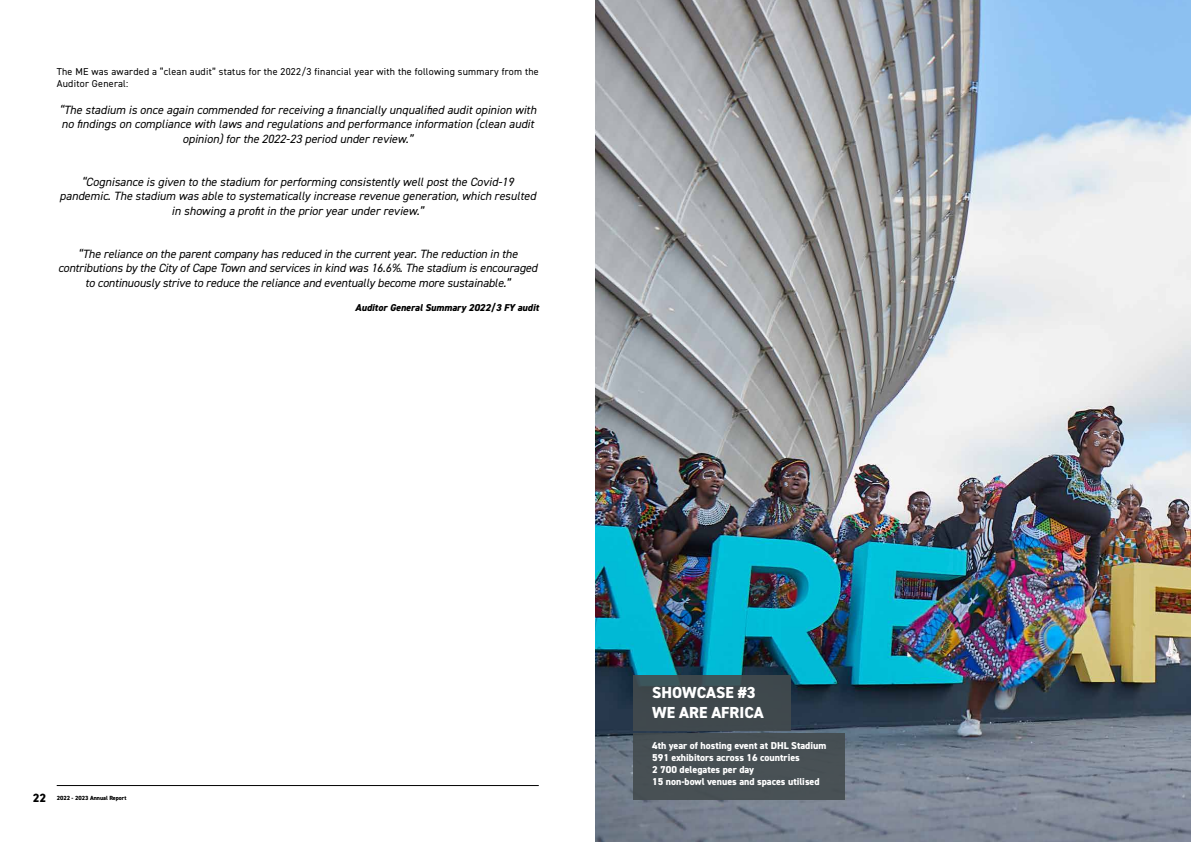
<style>
.page{position:relative;width:1191px;height:842px;background:#fff}
.page>*{position:absolute;margin:0;border:0;box-sizing:border-box;transform-origin:0 0}
.t1{font:800 16px/19.2px "DIN2014";color:#fff}
.t2{font:italic 12px/14.4px "DIN2014";color:#000;text-align:center}
.t3{font:800 10px/12px "DIN2014";color:#fff}
.t4{font:10px/12px "DIN2014";letter-spacing:.025em;color:#000}
.t5{font:italic 800 10px "DIN2014";color:#000}
.t6{font:800 6px "DIN2014";color:#000}
.s1{font-size:12px}
</style>
<div class="page">
<img style="left:595px;top:0;width:596px;height:842px">
<div style="left:634px;top:675px;width:157px;height:55px;background:#434b4e"></div>
<div style="left:634px;top:733px;width:211px;height:66px;background:#434b4e"></div>
<hr style="left:57px;top:785px;width:482px;height:1px;background:#000">
<p class="t4" style="left:57px;top:66px;width:483px">The ME was awarded a “clean audit” status for the 2022/3 financial year with the following summary from the<br>Auditor General:</p>
<p class="t2" style="left:59px;top:102px;width:478px">“The stadium is once again commended for receiving a financially unqualified audit opinion with no findings on compliance with laws and regulations and performance information (clean audit opinion) for the 2022-23 period under review.”</p>
<p class="t2" style="left:60px;top:174px;width:478px">“Cognisance is given to the stadium for performing consistently well post the Covid-19 pandemic. The stadium was able to systematically increase revenue generation, which resulted in showing a profit in the prior year under review.”</p>
<p class="t2" style="left:58px;top:246px;width:481px">“The reliance on the parent company has reduced in the current year. The reduction in the contributions by the City of Cape Town and services in kind was 16.6%. The stadium is encouraged to continuously strive to reduce the reliance and eventually become more sustainable.”</p>
<p class="t5" style="left:355px;top:301px;width:185px">Auditor General Summary 2022/3 FY audit</p>
<p class="t6" style="left:33px;top:794px;width:95px"><span class="s1">22</span> 2022 - 2023 Annual Report</p>
<h1 class="t1" style="left:652px;top:683px;width:113px">SHOWCASE #3<br>WE ARE AFRICA</h1>
<p class="t3" style="left:652px;top:739px;width:176px">4th year of hosting event at DHL Stadium 591 exhibitors across 16 countries<br>2 700 delegates per day<br>15 non-bowl venues and spaces utilised</p>
</div>
